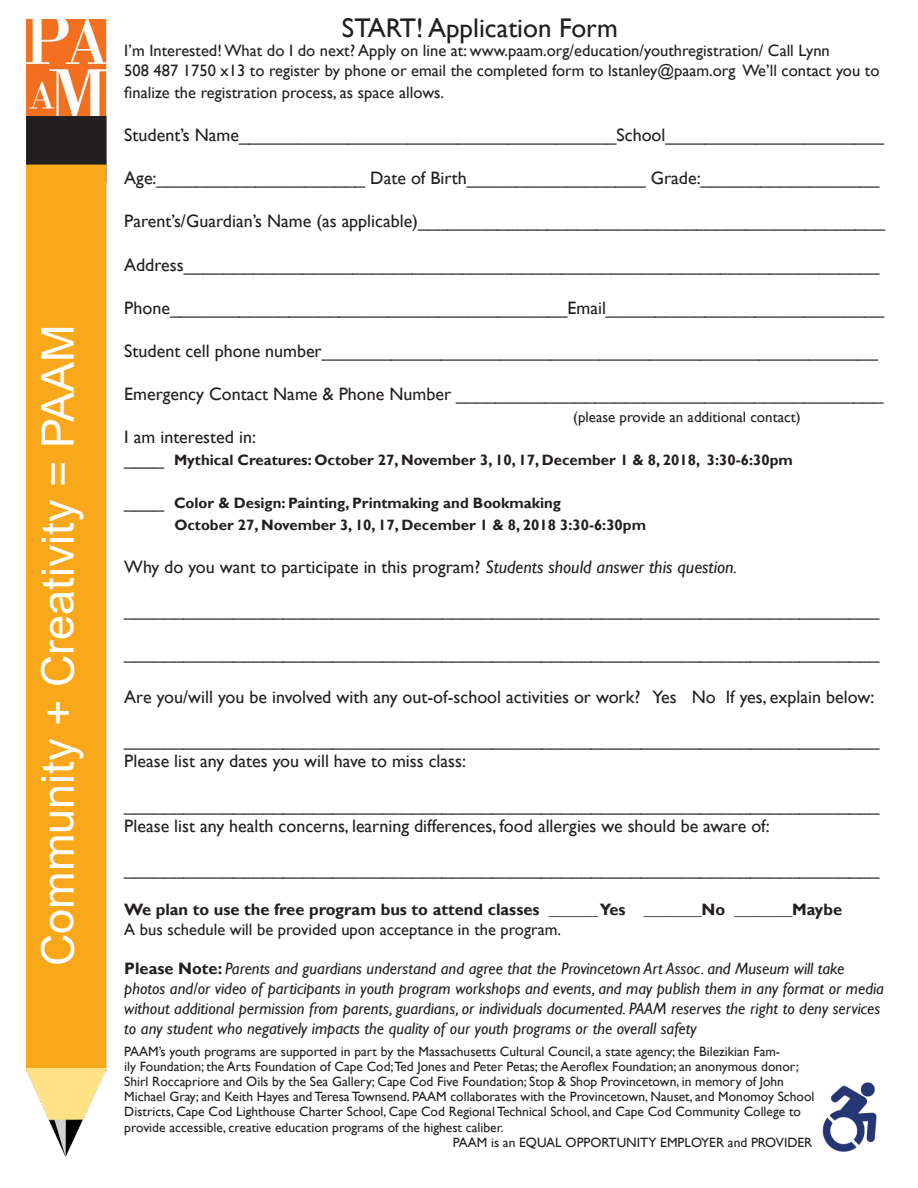
<style>
.page{position:relative;width:918px;height:1188px;background:#fff}
.page>*{position:absolute;margin:0;border:0;box-sizing:border-box;transform-origin:0 0}
.t1{font:45px "Arial";color:#fff}
.t2{font:27px "Gill Sans";color:#231f20}
.t3{font:18px "Gill Sans";color:#231f20}
.t4{font:italic 16.5px/19.8px "Gill Sans";color:#231f20}
.t5{font:16.5px/21.6px "Gill Sans";color:#231f20}
.t6{font:700 16.5px "Gill Sans";color:#231f20}
.t7{font:700 15px "Gill Sans";color:#231f20}
.t8{font:15px "Gill Sans";color:#231f20}
.t9{font:13.5px/15.3px "Gill Sans";color:#231f20}
.s1{font-weight:400;font-size:18px}
.s2{font-style:italic}
.s3{font-weight:700;font-style:normal}
</style>
<div class="page">
<div style="left:26px;top:69px;width:81px;height:114px;background:#231f20"></div>
<div style="left:26px;top:165px;width:81px;height:906px;background:#f9a71b;border:2px solid #f9a71b"></div>
<img style="left:26px;top:20px;width:81px;height:95px">
<img style="left:26px;top:1068px;width:81px;height:88px">
<img style="left:822px;top:1082px;width:55px;height:70px">
<p class="t1" style="left:27px;top:966px;width:643px;rotate:-90deg">Community + Creativity = PAAM</p>
<p class="t2" style="left:342px;top:12px;width:277px">START! Application Form</p>
<p class="t5" style="left:124px;top:40px;width:707px">I’m Interested! What do I do next? Apply on line at: www.paam.org/education/youthregistration/ Call Lynn</p>
<p class="t5" style="left:124px;top:60px;width:757px">508 487 1750 x13 to register by phone or email the completed form to lstanley@paam.org We’ll contact you to fi nalize the registration process, as space allows.</p>
<p class="t3" style="left:124px;top:125px;width:761px">Student’s Name______________________________________School______________________</p>
<p class="t3" style="left:124px;top:168px;width:757px">Age:_____________________ Date of Birth__________________ Grade:__________________</p>
<p class="t3" style="left:124px;top:211px;width:762px">Parent’s/Guardian’s Name (as applicable)_______________________________________________</p>
<p class="t3" style="left:124px;top:254px;width:756px">Address______________________________________________________________________</p>
<p class="t3" style="left:124px;top:297px;width:761px">Phone________________________________________Email____________________________</p>
<p class="t3" style="left:124px;top:341px;width:755px">Student cell phone number________________________________________________________</p>
<p class="t3" style="left:124px;top:384px;width:761px">Emergency Contact Name &amp; Phone Number ___________________________________________</p>
<p class="t8" style="left:573px;top:408px;width:229px">(please provide an additional contact)</p>
<p class="t3" style="left:124px;top:427px;width:133px">I am interested in:</p>
<p class="t7" style="left:124px;top:451px;width:670px"><span class="s1">____</span> Mythical Creatures: October 27, November 3, 10, 17, December 1 &amp; 8, 2018, 3:30-6:30pm</p>
<p class="t7" style="left:124px;top:494px;width:438px"><span class="s1">____</span> Color &amp; Design: Painting, Printmaking and Bookmaking</p>
<p class="t7" style="left:174px;top:516px;width:473px">October 27, November 3, 10, 17, December 1 &amp; 8, 2018 3:30-6:30pm</p>
<p class="t3" style="left:124px;top:557px;width:614px">Why do you want to participate in this program? <span class="s2">Students should answer this question.</span></p>
<p class="t3" style="left:124px;top:600px;width:757px">____________________________________________________________________________</p>
<p class="t3" style="left:124px;top:643px;width:757px">____________________________________________________________________________</p>
<p class="t3" style="left:124px;top:686px;width:752px">Are you/will you be involved with any out-of-school activities or work? Yes No If yes, explain below:</p>
<p class="t3" style="left:124px;top:729px;width:757px">____________________________________________________________________________</p>
<p class="t3" style="left:124px;top:751px;width:343px">Please list any dates you will have to miss class:</p>
<p class="t3" style="left:124px;top:794px;width:757px">____________________________________________________________________________</p>
<p class="t3" style="left:124px;top:816px;width:647px">Please list any health concerns, learning differences, food allergies we should be aware of:</p>
<p class="t3" style="left:124px;top:859px;width:757px">____________________________________________________________________________</p>
<p class="t6" style="left:124px;top:900px;width:719px">We plan to use the free program bus to attend classes ______ Yes _______No _______Maybe</p>
<p class="t5" style="left:124px;top:919px;width:438px">A bus schedule will be provided upon acceptance in the program.</p>
<p class="t4" style="left:124px;top:959px;width:761px"><span class="s3">Please Note:</span> Parents and guardians understand and agree that the Provincetown Art Assoc. and Museum will take photos and/or video of participants in youth program workshops and events, and may publish them in any format or media without additional permission from parents, guardians, or individuals documented. PAAM reserves the right to deny services</p>
<p class="t4" style="left:124px;top:1019px;width:574px">to any student who negatively impacts the quality of our youth programs or the overall safety</p>
<p class="t9" style="left:124px;top:1044px;width:692px">PAAM’s youth programs are supported in part by the Massachusetts Cultural Council, a state agency; the Bilezikian Fam-<br>ily Foundation; the Arts Foundation of Cape Cod;Ted Jones and Peter Petas; the Aeroflex Foundation; an anonymous donor; Shirl Roccapriore and Oils by the Sea Gallery; Cape Cod Five Foundation; Stop &amp; Shop Provincetown, in memory of John Michael Gray; and Keith Hayes and Teresa Townsend. PAAM collaborates with the Provincetown, Nauset, and Monomoy School Districts, Cape Cod Lighthouse Charter School, Cape Cod Regional Technical School, and Cape Cod Community College to provide accessible, creative education programs of the highest caliber.</p>
<p class="t9" style="left:453px;top:1135px;width:361px">PAAM is an EQUAL OPPORTUNITY EMPLOYER and PROVIDER</p>
</div>
